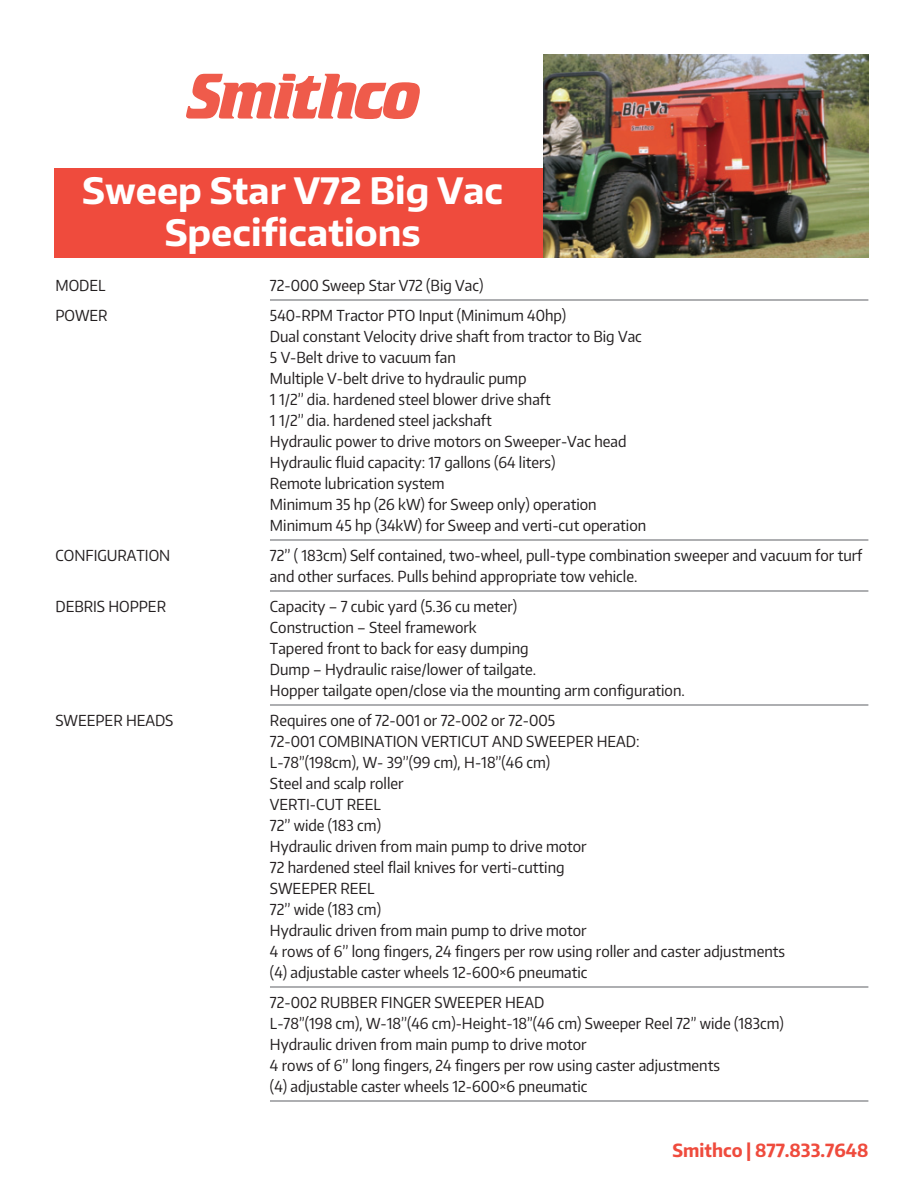
<style>
.page{position:relative;width:918px;height:1188px;background:#fff}
.page>*{position:absolute;margin:0;border:0;box-sizing:border-box;transform-origin:0 0}
.t1{font:700 36px/42px "Encode Sans Normal";color:#fff;text-align:center}
.t2{font:700 18px "Encode Sans Narrow";color:#ef4b3d}
.t3{font:15px/21px "Encode Sans Narrow";color:#231f20}
</style>
<div class="page">
<div style="left:54px;top:169px;width:810px;height:89px;background:#ef4b3d"></div>
<hr style="left:270px;top:299px;width:598px;height:2px;background:#939598">
<hr style="left:270px;top:539px;width:598px;height:2px;background:#939598">
<hr style="left:270px;top:590px;width:598px;height:2px;background:#939598">
<hr style="left:270px;top:704px;width:598px;height:2px;background:#939598">
<hr style="left:270px;top:986px;width:598px;height:2px;background:#939598">
<hr style="left:270px;top:1100px;width:598px;height:2px;background:#939598">
<img style="left:544px;top:54px;width:324px;height:203px">
<svg style="left:186px;top:73px;width:234px;height:46px"></svg>
<h1 class="t1" style="left:82px;top:171px;width:422px">Sweep Star V72 Big Vac<br>Specifications</h1>
<p class="t3" style="left:55px;top:276px;width:52px">MODEL</p>
<p class="t3" style="left:270px;top:276px;width:215px">72-000 Sweep Star V72 (Big Vac)</p>
<p class="t3" style="left:55px;top:306px;width:54px">POWER</p>
<p class="t3" style="left:270px;top:306px;width:378px">540-RPM Tractor PTO Input (Minimum 40hp)<br>Dual constant Velocity drive shaft from tractor to Big Vac 5 V-Belt drive to vacuum fan<br>Multiple V-belt drive to hydraulic pump<br>1 1/2’’ dia. hardened steel blower drive shaft<br>1 1/2’’ dia. hardened steel jackshaft<br>Hydraulic power to drive motors on Sweeper-Vac head Hydraulic fluid capacity: 17 gallons (64 liters)<br>Remote lubrication system<br>Minimum 35 hp (26 kW) for Sweep only) operation Minimum 45 hp (34kW) for Sweep and verti-cut operation</p>
<p class="t3" style="left:55px;top:546px;width:116px">CONFIGURATION</p>
<p class="t3" style="left:270px;top:546px;width:594px">72’’ ( 183cm) Self contained, two-wheel, pull-type combination sweeper and vacuum for turf and other surfaces. Pulls behind appropriate tow vehicle.</p>
<p class="t3" style="left:55px;top:597px;width:112px">DEBRIS HOPPER</p>
<p class="t3" style="left:270px;top:597px;width:416px">Capacity – 7 cubic yard (5.36 cu meter)<br>Construction – Steel framework<br>Tapered front to back for easy dumping<br>Dump – Hydraulic raise/lower of tailgate.<br>Hopper tailgate open/close via the mounting arm configuration.</p>
<p class="t3" style="left:55px;top:711px;width:119px">SWEEPER HEADS</p>
<p class="t3" style="left:270px;top:711px;width:517px">Requires one of 72-001 or 72-002 or 72-005<br>72-001 COMBINATION VERTICUT AND SWEEPER HEAD:<br>L-78’’(198cm), W- 39’’(99 cm), H-18’’(46 cm)<br>Steel and scalp roller<br>VERTI-CUT REEL<br>72’’ wide (183 cm)<br>Hydraulic driven from main pump to drive motor<br>72 hardened steel flail knives for verti-cutting<br>SWEEPER REEL<br>72’’ wide (183 cm)<br>Hydraulic driven from main pump to drive motor<br>4 rows of 6’’ long fingers, 24 fingers per row using roller and caster adjustments (4) adjustable caster wheels 12-600×6 pneumatic</p>
<p class="t3" style="left:270px;top:993px;width:515px">72-002 RUBBER FINGER SWEEPER HEAD<br>L-78’’(198 cm), W-18’’(46 cm)-Height-18’’(46 cm) Sweeper Reel 72’’ wide (183cm)<br>Hydraulic driven from main pump to drive motor<br>4 rows of 6’’ long fingers, 24 fingers per row using caster adjustments<br>(4) adjustable caster wheels 12-600×6 pneumatic</p>
<p class="t2" style="left:673px;top:1139px;width:197px">Smithco | 877.833.7648</p>
</div>
